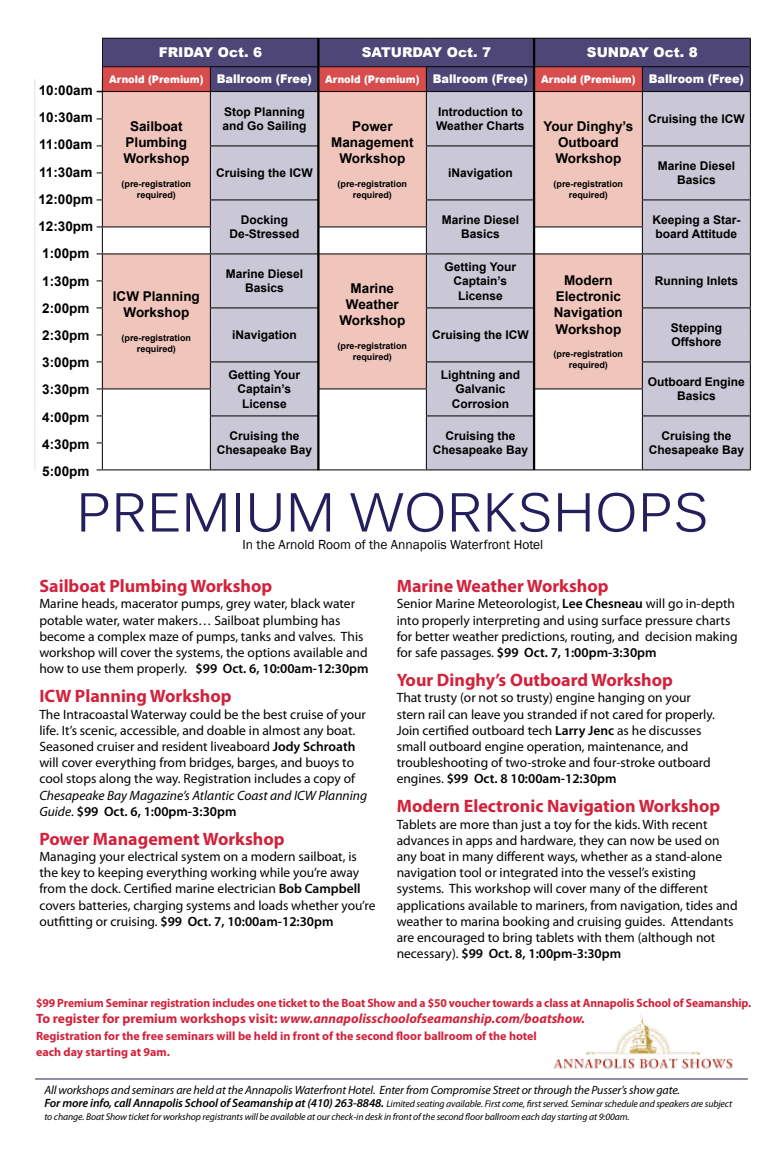
<style>
.page{position:relative;width:783px;height:1161px;background:#fff}
.page>*{position:absolute;margin:0;border:0;box-sizing:border-box;transform-origin:0 0}
.t1{font:54px "Kalinga";color:#231f5c}
.t2{font:700 18px "Myriad Pro";color:#d2223b}
.t3{font:13.5px/16.2px "Myriad Pro";color:#000}
.t4{font:700 13.5px/27.2px "Arial";color:#000;text-align:center}
.t5{font:italic 700 13.5px "Myriad Pro";color:#d2223b}
.t6{font:italic 13.5px/16.2px "Myriad Pro";color:#000}
.t7{font:13.5px "Franklin Gothic";color:#000}
.t8{font:900 13.5px "Arial";color:#fff}
.t9{font:700 12px/14.4px "Arial";color:#000;text-align:center}
.t10{font:700 12px/16.5px "Myriad Pro";letter-spacing:-.01em;color:#d2223b}
.t11{font:italic 12px "Myriad Pro";letter-spacing:-.01em;color:#000}
.t12{font:900 10.5px "Arial";color:#fff;scale:.94 1}
.t13{font:italic 9.75px/12.8px "Myriad Pro";letter-spacing:-.01em;color:#000}
.t14{font:700 9px/10.8px "Arial";color:#000;text-align:center}
.s1{font-size:12px}
.s2{font-weight:600}
.s3{font-style:normal}
.s4{font-weight:600;font-style:normal}
.s5{font-weight:600;font-size:12px}
</style>
<div class="page">
<hr style="left:35px;top:1079px;width:713px;height:1px;background:#231f5c">
<img style="left:535px;top:1013px;width:213px;height:67px">
<svg style="left:96px;top:38px;width:655px;height:433px;background:#c9b7be"></svg>
<div style="left:31px;top:33px;width:71px;height:46px;background:#fff"></div>
<p class="t4" style="left:38px;top:77px;width:56px;text-align:left">10:00am<br>10:30am<br>11:00am<br>11:30am<br>12:00pm<br>12:30pm<br>1:00pm<br>1:30pm<br>2:00pm<br>2:30pm<br>3:00pm<br>3:30pm<br>4:00pm<br>4:30pm<br>5:00pm</p>
<p class="t8" style="left:159px;top:43px;width:105px">FRIDAY Oct. 6</p>
<p class="t8" style="left:362px;top:43px;width:131px">SATURDAY Oct. 7</p>
<p class="t8" style="left:587px;top:43px;width:112px">SUNDAY Oct. 8</p>
<p class="t12" style="left:109px;top:72px;width:677px">Arnold (Premium) <span class="s1">Ballroom (Free)</span> Arnold (Premium) <span class="s1">Ballroom (Free)</span> Arnold (Premium) <span class="s1">Ballroom (Free)</span></p>
<p class="t4" style="left:123px;top:119px;width:67px;line-height:16.2px">Sailboat<br>Plumbing<br>Workshop</p>
<p class="t14" style="left:122px;top:179px;width:71px">(pre-registration required)</p>
<p class="t9" style="left:222px;top:105px;width:86px;text-align:left">Stop Planning and Go Sailing</p>
<p class="t9" style="left:436px;top:105px;width:90px;text-align:left">Introduction to<br>Weather Charts</p>
<p class="t9" style="left:648px;top:112px;width:98px">Cruising the ICW</p>
<p class="t4" style="left:331px;top:119px;width:84px;line-height:16.2px">Power<br>Management<br>Workshop</p>
<p class="t14" style="left:338px;top:179px;width:71px">(pre-registration required)</p>
<p class="t4" style="left:543px;top:119px;width:92px;line-height:16.2px">Your Dinghy’s<br>Outboard<br>Workshop</p>
<p class="t14" style="left:554px;top:179px;width:71px">(pre-registration required)</p>
<p class="t9" style="left:216px;top:166px;width:98px">Cruising the ICW</p>
<p class="t9" style="left:448px;top:166px;width:66px">iNavigation</p>
<p class="t9" style="left:658px;top:159px;width:79px">Marine Diesel<br>Basics</p>
<p class="t9" style="left:229px;top:213px;width:72px">Docking<br>De-Stressed</p>
<p class="t9" style="left:442px;top:213px;width:79px">Marine Diesel<br>Basics</p>
<p class="t9" style="left:652px;top:213px;width:90px;text-align:left">Keeping a Star&shy;board Attitude</p>
<p class="t4" style="left:113px;top:289px;width:89px;line-height:16.2px">ICW Planning<br>Workshop</p>
<p class="t14" style="left:122px;top:332px;width:71px">(pre-registration required)</p>
<p class="t9" style="left:445px;top:260px;width:73px">Getting Your<br>Captain’s<br>License</p>
<p class="t9" style="left:226px;top:267px;width:79px">Marine Diesel<br>Basics</p>
<p class="t4" style="left:554px;top:273px;width:71px;line-height:16.2px">Modern<br>Electronic<br>Navigation<br>Workshop</p>
<p class="t14" style="left:554px;top:349px;width:71px">(pre-registration required)</p>
<p class="t9" style="left:655px;top:274px;width:85px">Running Inlets</p>
<p class="t4" style="left:339px;top:281px;width:67px;line-height:16.2px">Marine<br>Weather<br>Workshop</p>
<p class="t14" style="left:338px;top:341px;width:71px">(pre-registration required)</p>
<p class="t9" style="left:232px;top:328px;width:66px">iNavigation</p>
<p class="t9" style="left:432px;top:328px;width:98px">Cruising the ICW</p>
<p class="t9" style="left:671px;top:321px;width:53px;text-align:left">Stepping<br>Offshore</p>
<p class="t9" style="left:229px;top:368px;width:73px">Getting Your<br>Captain’s<br>License</p>
<p class="t9" style="left:441px;top:368px;width:81px">Lightning and<br>Galvanic<br>Corrosion</p>
<p class="t9" style="left:648px;top:375px;width:99px">Outboard Engine<br>Basics</p>
<p class="t9" style="left:217px;top:429px;width:97px">Cruising the<br>Chesapeake Bay</p>
<p class="t9" style="left:433px;top:429px;width:97px">Cruising the<br>Chesapeake Bay</p>
<p class="t9" style="left:649px;top:429px;width:97px">Cruising the<br>Chesapeake Bay</p>
<h1 class="t1" style="left:76px;top:478px;width:594px">PREMIUM WORKSHOPS</h1>
<p class="t7" style="left:243px;top:536px;width:302px">In the Arnold Room of the Annapolis Waterfront Hotel</p>
<h2 class="t2" style="left:39px;top:574px;width:234px">Sailboat Plumbing Workshop</h2>
<p class="t3" style="left:39px;top:596px;width:331px">Marine heads, macerator pumps, grey water, black water potable water, water makers… Sailboat plumbing has become a complex maze of pumps, tanks and valves. This workshop will cover the systems, the options available and how to use them properly. <span class="s2">$99 Oct. 6, 10:00am-12:30pm</span></p>
<h2 class="t2" style="left:39px;top:685px;width:194px">ICW Planning Workshop</h2>
<p class="t3" style="left:39px;top:706px;width:328px">The Intracoastal Waterway could be the best cruise of your life. It’s scenic, accessible, and doable in almost any boat.<br>Seasoned cruiser and resident liveaboard <span class="s2">Jody Schroath </span>will cover everything from bridges, barges, and buoys to cool stops along the way. Registration includes a copy of</p>
<p class="t6" style="left:39px;top:787px;width:329px">Chesapeake Bay Magazine’s Atlantic Coast and ICW Planning<br>Guide<span class="s3">.</span> <span class="s4">$99 Oct. 6, 1:00pm-3:30pm</span></p>
<h2 class="t2" style="left:39px;top:827px;width:247px">Power Management Workshop</h2>
<p class="t3" style="left:39px;top:848px;width:338px">Managing your electrical system on a modern sailboat, is the key to keeping everything working while you’re away from the dock. Certified marine electrician <span class="s2">Bob Campbell </span>covers batteries, charging systems and loads whether you’re outfitting or cruising. <span class="s2">$99 Oct. 7, 10:00am-12:30pm</span></p>
<h2 class="t2" style="left:397px;top:574px;width:213px">Marine Weather Workshop</h2>
<p class="t3" style="left:397px;top:596px;width:342px">Senior Marine Meteorologist, <span class="s2">Lee Chesneau</span> will go in-depth into properly interpreting and using surface pressure charts for better weather predictions, routing, and decision making for safe passages. <span class="s2">$99 Oct. 7, 1:00pm-3:30pm</span></p>
<h2 class="t2" style="left:397px;top:668px;width:278px">Your Dinghy’s Outboard Workshop</h2>
<p class="t3" style="left:397px;top:689px;width:320px">That trusty (or not so trusty) engine hanging on your stern rail can leave you stranded if not cared for properly.<br>Join certified outboard tech <span class="s2">Larry Jenc</span> as he discusses small outboard engine operation, maintenance, and troubleshooting of two-stroke and four-stroke outboard engines. <span class="s2">$99 Oct. 8 10:00am-12:30pm</span></p>
<h2 class="t2" style="left:397px;top:795px;width:325px">Modern Electronic Navigation Workshop</h2>
<p class="t3" style="left:397px;top:816px;width:343px">Tablets are more than just a toy for the kids. With recent advances in apps and hardware, they can now be used on any boat in many different ways, whether as a stand-alone navigation tool or integrated into the vessel’s existing systems. This workshop will cover many of the different applications available to mariners, from navigation, tides and weather to marina booking and cruising guides. Attendants are encouraged to bring tablets with them (although not necessary). <span class="s2">$99 Oct. 8, 1:00pm-3:30pm</span></p>
<p class="t10" style="left:36px;top:994px;width:717px">$99 Premium Seminar registration includes one ticket to the Boat Show and a $50 voucher towards a class at Annapolis School of Seamanship.</p>
<p class="t5" style="left:36px;top:1010px;width:551px"><span class="s3">To register for premium workshops visit:</span> www.annapolisschoolofseamanship.com/boatshow.</p>
<p class="t10" style="left:36px;top:1027px;width:502px">Registration for the free seminars will be held in front of the second floor ballroom of the hotel each day starting at 9am.</p>
<p class="t11" style="left:44px;top:1082px;width:637px">All workshops and seminars are held at the Annapolis Waterfront Hotel. Enter from Compromise Street or through the Pusser’s show gate.</p>
<p class="t13" style="left:44px;top:1097px;width:689px"><span class="s5">For more info, call Annapolis School of Seamanship at (410) 263-8848.</span> Limited seating available. First come, first served. Seminar schedule and speakers are subject to change. Boat Show ticket for workshop registrants will be available at our check-in desk in front of the second floor ballroom each day starting at 9:00am.</p>
</div>
